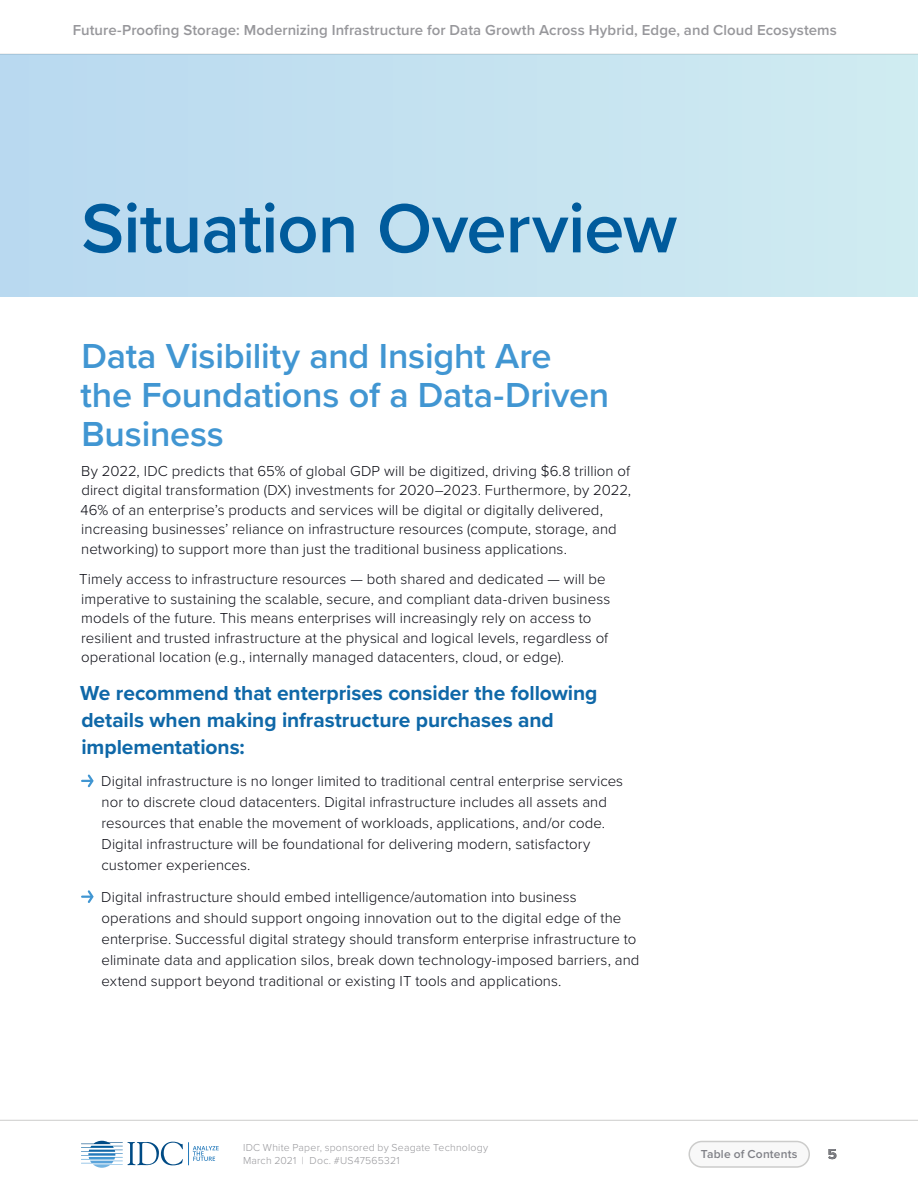
<style>
.page{position:relative;width:918px;height:1188px;background:#fff}
.page>*{position:absolute;margin:0;border:0;box-sizing:border-box;transform-origin:0 0}
.t1{font:600 72px "Proxima Nova";letter-spacing:-.01em;color:#005b9c}
.t2{font:600 36px/39px "Proxima Nova";letter-spacing:-.005em;color:#4196d2}
.t3{font:700 21px/27px "Proxima Nova";letter-spacing:-.005em;color:#0f68a8}
.t4{font:300 15px/19.5px "Proxima Nova";letter-spacing:.005em;color:#0a0b13}
.t5{font:600 15px "Proxima Nova";letter-spacing:.005em;color:#97979b}
.t6{font:700 15px "Proxima Nova";color:#000}
.t7{font:600 12px "Proxima Nova";letter-spacing:.015em;color:#808187}
.t8{font:300 10.5px/13.5px "Proxima Nova";letter-spacing:.02em;color:#97979b}
</style>
<div class="page">
<svg style="left:81px;top:1141px;width:138px;height:27px"></svg>
<div style="left:689px;top:1142px;width:120px;height:25px;background:#f8f8f8;border-radius:13px"></div>
<div style="left:688px;top:1141px;width:122px;height:27px;border:2px solid #cccccb;border-radius:13px"></div>
<hr style="left:0;top:1120px;width:918px;height:1px;background:#cccccb">
<div style="left:0;top:54px;width:918px;height:243px;background:#c4e2f0"></div>
<svg style="left:82px;top:774px;width:12px;height:14px"></svg>
<svg style="left:82px;top:890px;width:12px;height:13px"></svg>
<p class="t5" style="left:73px;top:18px;width:766px">Future-Proofing Storage: Modernizing Infrastructure for Data Growth Across Hybrid, Edge, and Cloud Ecosystems</p>
<h1 class="t1" style="left:81px;top:175px;width:598px">Situation Overview</h1>
<h2 class="t2" style="left:81px;top:335px;width:530px">Data Visibility and Insight Are the Foundations of a Data-Driven<br>Business</h2>
<p class="t4" style="left:80px;top:460px;width:552px">By 2022, IDC predicts that 65% of global GDP will be digitized, driving $6.8 trillion of direct digital transformation (DX) investments for 2020–2023. Furthermore, by 2022, 46% of an enterpriseʼs products and services will be digital or digitally delivered, increasing businessesʼ reliance on infrastructure resources (compute, storage, and networking) to support more than just the traditional business applications.</p>
<p class="t4" style="left:79px;top:569px;width:533px">Timely access to infrastructure resources — both shared and dedicated — will be imperative to sustaining the scalable, secure, and compliant data-driven business models of the future. This means enterprises will increasingly rely on access to resilient and trusted infrastructure at the physical and logical levels, regardless of operational location (e.g., internally managed datacenters, cloud, or edge).</p>
<h3 class="t3" style="left:80px;top:679px;width:519px">We recommend that enterprises consider the following details when making infrastructure purchases and implementations:</h3>
<p class="t4" style="left:101px;top:769px;width:523px;line-height:21px">Digital infrastructure is no longer limited to traditional central enterprise services nor to discrete cloud datacenters. Digital infrastructure includes all assets and resources that enable the movement of workloads, applications, and/or code.<br>Digital infrastructure will be foundational for delivering modern, satisfactory customer experiences.</p>
<p class="t4" style="left:101px;top:885px;width:540px;line-height:21px">Digital infrastructure should embed intelligence/automation into business operations and should support ongoing innovation out to the digital edge of the enterprise. Successful digital strategy should transform enterprise infrastructure to eliminate data and application silos, break down technology-imposed barriers, and extend support beyond traditional or existing IT tools and applications.</p>
<p class="t8" style="left:243px;top:1140px;width:247px">IDC White Paper, sponsored by Seagate Technology<br>March 2021 | Doc. #US47565321</p>
<p class="t7" style="left:701px;top:1145px;width:98px">Table of Contents</p>
<p class="t6" style="left:828px;top:1142px;width:11px">5</p>
</div>
